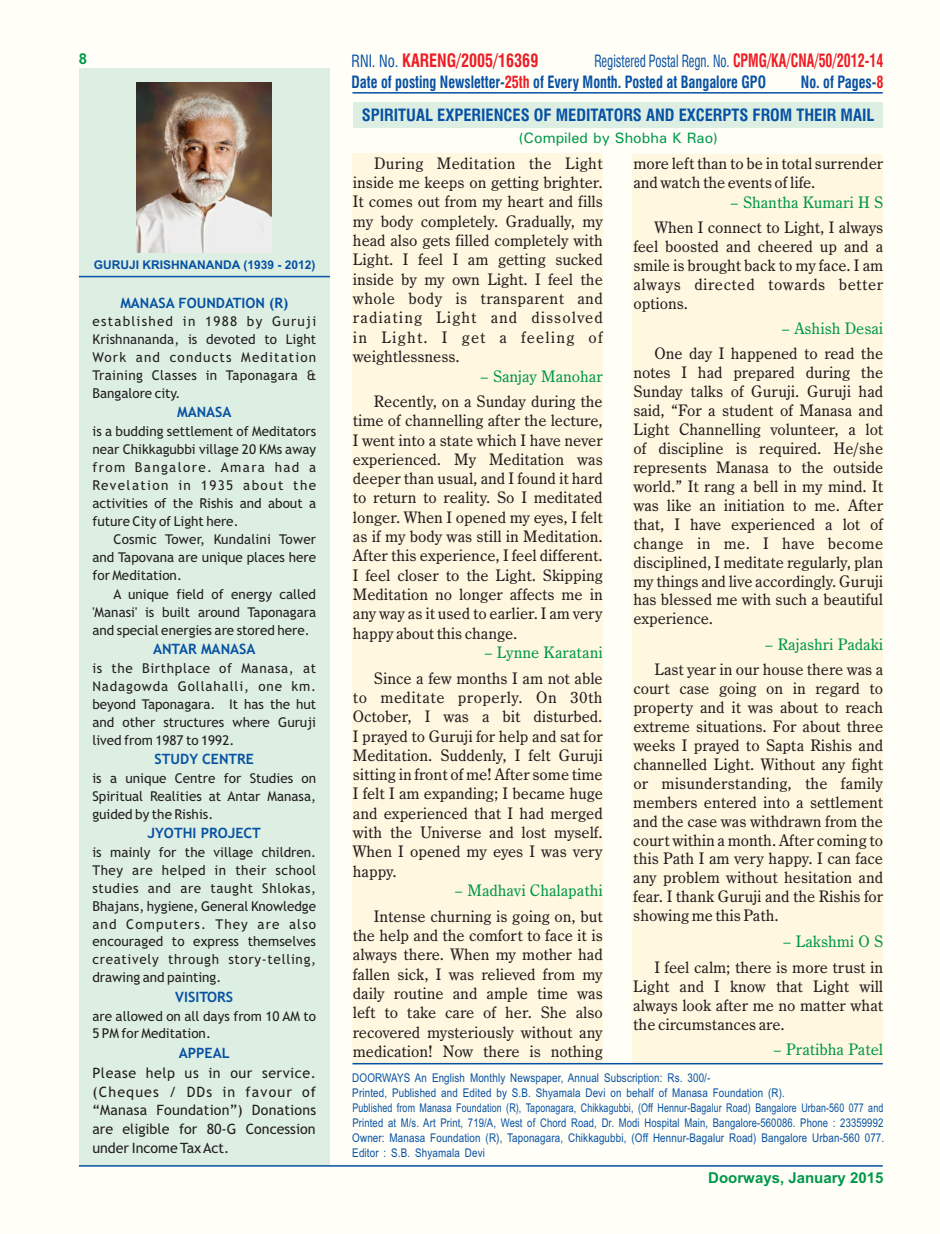
<style>
.page{position:relative;width:940px;height:1234px;background:#fff}
.page>*{position:absolute;margin:0;border:0;box-sizing:border-box;transform-origin:0 0}
.t1{font:700 condensed 18px "Swiss 721 BT";color:#ed1c24;scale:.89 1}
.t2{font:17.25px/19.4px "Century Old Sty TEE";color:#231f20;text-align:justify}
.t3{font:17.25px "Century Old Sty TEE";color:#00984a}
.t4{font:700 condensed 16.5px "Swiss 721 BT";color:#0651a4;scale:.86 1}
.t5{font:700 condensed 16.5px "Swiss 721 BT";color:#0651a4}
.t6{font:condensed 16.5px "Swiss 721 BT";color:#0651a4;scale:.77 1}
.t7{font:500 15px "Univers";color:#00984a}
.t8{font:700 15px "Arial";color:#00984a}
.t9{font:14.25px/18.9px "Trebuchet MS";color:#231f20;text-align:justify}
.t10{font:700 14.25px "Trebuchet MS";color:#0651a4}
.t11{font:13.5px/17.9px "Trebuchet MS";color:#231f20;text-align:justify}
.t12{font:12px/15px "Arial Narrow";letter-spacing:.01em;color:#0651a4}
.t13{font:700 12px "Arial";color:#0651a4}
.s1{font-weight:400;font-size:16.5px;color:#0651a4}
.s2{font-weight:700;font-size:18px;color:#ed1c24}
.s3{color:#ed1c24}
</style>
<div class="page">
<div style="left:0;top:0;width:940px;height:1233px;background:#fffef7"></div>
<div style="left:79px;top:68px;width:251px;height:1097px;background:#ddefe2"></div>
<hr style="left:79px;top:276px;width:251px;height:1px;background:#0651a4">
<div style="left:353px;top:102px;width:530px;height:25px;background:#ddefe2"></div>
<hr style="left:79px;top:1164px;width:803px;height:2px;background:#0651a4">
<hr style="left:352px;top:92px;width:531px;height:2px;background:#0651a4">
<img style="left:137px;top:83px;width:135px;height:169px">
<div style="left:632px;top:153px;width:251px;height:910px;background:#fff7e0"></div>
<div style="left:352px;top:153px;width:251px;height:910px;background:#fff7e0"></div>
<hr style="left:352px;top:1062px;width:531px;height:2px;background:#0651a4">
<p class="t8" style="left:79px;top:53px;width:10px">8</p>
<p class="t13" style="left:94px;top:260px;width:223px">GURUJI KRISHNANANDA (1939 - 2012)</p>
<p class="t10" style="left:120px;top:297px;width:170px">MANASA FOUNDATION (R)</p>
<p class="t11" style="left:92px;top:314px;width:225px">established in 1988 by Guruji Krishnananda, is devoted to Light Work and conducts Meditation Training Classes in Taponagara &amp; Bangalore city.</p>
<p class="t10" style="left:177px;top:407px;width:56px">MANASA</p>
<p class="t11" style="left:92px;top:423px;width:225px">is a budding settlement of Meditators near Chikkagubbi village 20 KMs away from Bangalore. Amara had a Revelation in 1935 about the activities of the Rishis and about a future City of Light here.</p>
<p class="t11" style="left:92px;top:531px;width:225px;text-indent:21px">Cosmic Tower, Kundalini Tower and Tapovana are unique places here for Meditation.</p>
<p class="t11" style="left:92px;top:586px;width:225px;text-indent:21px">A unique field of energy called 'Manasi' is built around Taponagara and special energies are stored here.</p>
<p class="t10" style="left:153px;top:643px;width:104px">ANTAR MANASA</p>
<p class="t11" style="left:92px;top:660px;width:225px">is the Birthplace of Manasa, at Nadagowda Gollahalli, one km. beyond Taponagara. It has the hut and other structures where Guruji lived from 1987 to 1992.</p>
<p class="t10" style="left:155px;top:753px;width:101px">STUDY CENTRE</p>
<p class="t11" style="left:92px;top:770px;width:225px">is a unique Centre for Studies on Spiritual Realities at Antar Manasa, guided by the Rishis.</p>
<p class="t10" style="left:148px;top:827px;width:115px">JYOTHI PROJECT</p>
<p class="t11" style="left:92px;top:844px;width:225px">is mainly for the village children.<br>They are helped in their school studies and are taught Shlokas, Bhajans, hygiene, General Knowledge and Computers. They are also encouraged to express themselves creatively through story-telling, drawing and painting.</p>
<p class="t10" style="left:175px;top:990px;width:59px">VISITORS</p>
<p class="t11" style="left:92px;top:1007px;width:225px">are allowed on all days from 10 AM to<br>5 PM for Meditation.</p>
<p class="t10" style="left:179px;top:1047px;width:52px">APPEAL</p>
<p class="t9" style="left:92px;top:1064px;width:225px">Please help us in our service. (Cheques / DDs in favour of “Manasa Foundation”) Donations are eligible for 80-G Concession under Income Tax Act.</p>
<p class="t1" style="left:351px;top:54px;width:211px"><span class="s1">RNI. No.</span> KARENG/2005/16369</p>
<p class="t6" style="left:594px;top:55px;width:377px">Registered Postal Regn. No. <span class="s2">CPMG/KA/CNA/50/2012-14</span></p>
<p class="t4" style="left:351px;top:76px;width:483px">Date of posting Newsletter-<span class="s3">25th</span> of Every Month. Posted at Bangalore GPO</p>
<p class="t4" style="left:801px;top:76px;width:98px">No. of Pages-<span class="s3">8</span></p>
<p class="t5" style="left:362px;top:108px;width:514px">SPIRITUAL EXPERIENCES OF MEDITATORS AND EXCERPTS FROM THEIR MAIL</p>
<p class="t2" style="left:353px;top:153px;width:251px;text-indent:21px">During Meditation the Light inside me keeps on getting brighter.<br>It comes out from my heart and fills my body completely. Gradually, my head also gets filled completely with Light. I feel I am getting sucked inside by my own Light. I feel the whole body is transparent and radiating Light and dissolved in Light. I get a feeling of weightlessness.</p>
<p class="t3" style="left:480px;top:367px;width:124px">– Sanjay Manohar</p>
<p class="t2" style="left:353px;top:391px;width:251px;text-indent:21px">Recently, on a Sunday during the time of channelling after the lecture, I went into a state which I have never experienced. My Meditation was deeper than usual, and I found it hard to return to reality. So I meditated longer. When I opened my eyes, I felt as if my body was still in Meditation.<br>After this experience, I feel different.<br>I feel closer to the Light. Skipping Meditation no longer affects me in any way as it used to earlier. I am very happy about this change.</p>
<p class="t3" style="left:484px;top:644px;width:120px">– Lynne Karatani</p>
<p class="t2" style="left:353px;top:668px;width:251px;text-indent:21px">Since a few months I am not able to meditate properly. On 30th October, I was a bit disturbed.<br>I prayed to Guruji for help and sat for Meditation. Suddenly, I felt Guruji sitting in front of me! After some time I felt I am expanding; I became huge and experienced that I had merged with the Universe and lost myself.<br>When I opened my eyes I was very happy.</p>
<p class="t3" style="left:455px;top:881px;width:150px">– Madhavi Chalapathi</p>
<p class="t2" style="left:353px;top:906px;width:251px;text-indent:21px">Intense churning is going on, but the help and the comfort to face it is always there. When my mother had fallen sick, I was relieved from my daily routine and ample time was left to take care of her. She also recovered mysteriously without any medication! Now there is nothing</p>
<p class="t7" style="left:518px;top:132px;width:201px">(Compiled by Shobha K Rao)</p>
<p class="t2" style="left:633px;top:153px;width:251px">more left than to be in total surrender and watch the events of life.</p>
<p class="t3" style="left:730px;top:193px;width:154px">– Shantha Kumari H S</p>
<p class="t2" style="left:633px;top:218px;width:251px;line-height:18.9px;text-indent:21px">When I connect to Light, I always feel boosted and cheered up and a smile is brought back to my face. I am always directed towards better options.</p>
<p class="t3" style="left:781px;top:320px;width:103px">– Ashish Desai</p>
<p class="t2" style="left:633px;top:344px;width:251px;line-height:18.9px;text-indent:21px">One day I happened to read the notes I had prepared during the Sunday talks of Guruji. Guruji had said, “For a student of Manasa and Light Channelling volunteer, a lot of discipline is required. He/she represents Manasa to the outside world.” It rang a bell in my mind. It was like an initiation to me. After that, I have experienced a lot of change in me. I have become disciplined, I meditate regularly, plan my things and live accordingly. Guruji has blessed me with such a beautiful experience.</p>
<p class="t3" style="left:765px;top:635px;width:120px">– Rajashri Padaki</p>
<p class="t2" style="left:633px;top:660px;width:251px;line-height:18.9px;text-indent:21px">Last year in our house there was a court case going on in regard to property and it was about to reach extreme situations. For about three weeks I prayed to Sapta Rishis and channelled Light. Without any fight or misunderstanding, the family members entered into a settlement and the case was withdrawn from the court within a month. After coming to this Path I am very happy. I can face any problem without hesitation and fear. I thank Guruji and the Rishis for showing me this Path.</p>
<p class="t3" style="left:783px;top:932px;width:102px">– Lakshmi O S</p>
<p class="t2" style="left:633px;top:957px;width:251px;line-height:18.9px;text-indent:21px">I feel calm; there is more trust in Light and I know that Light will always look after me no matter what the circumstances are.</p>
<p class="t3" style="left:773px;top:1040px;width:111px">– Pratibha Patel</p>
<p class="t12" style="left:352px;top:1071px;width:533px">DOORWAYS An English Monthly Newspaper, Annual Subscription: Rs. 300/-<br>Printed, Published and Edited by S.B. Shyamala Devi on behalf of Manasa Foundation (R).<br>Published from Manasa Foundation (R), Taponagara, Chikkagubbi, (Off Hennur-Bagalur Road) Bangalore Urban-560 077 and Printed at M/s. Art Print, 719/A, West of Chord Road, Dr. Modi Hospital Main, Bangalore-560086. Phone : 23359992<br>Owner: Manasa Foundation (R), Taponagara, Chikkagubbi, (Off Hennur-Bagalur Road) Bangalore Urban-560 077.<br>Editor : S.B. Shyamala Devi</p>
<p class="t8" style="left:708px;top:1172px;width:177px">Doorways, January 2015</p>
</div>
